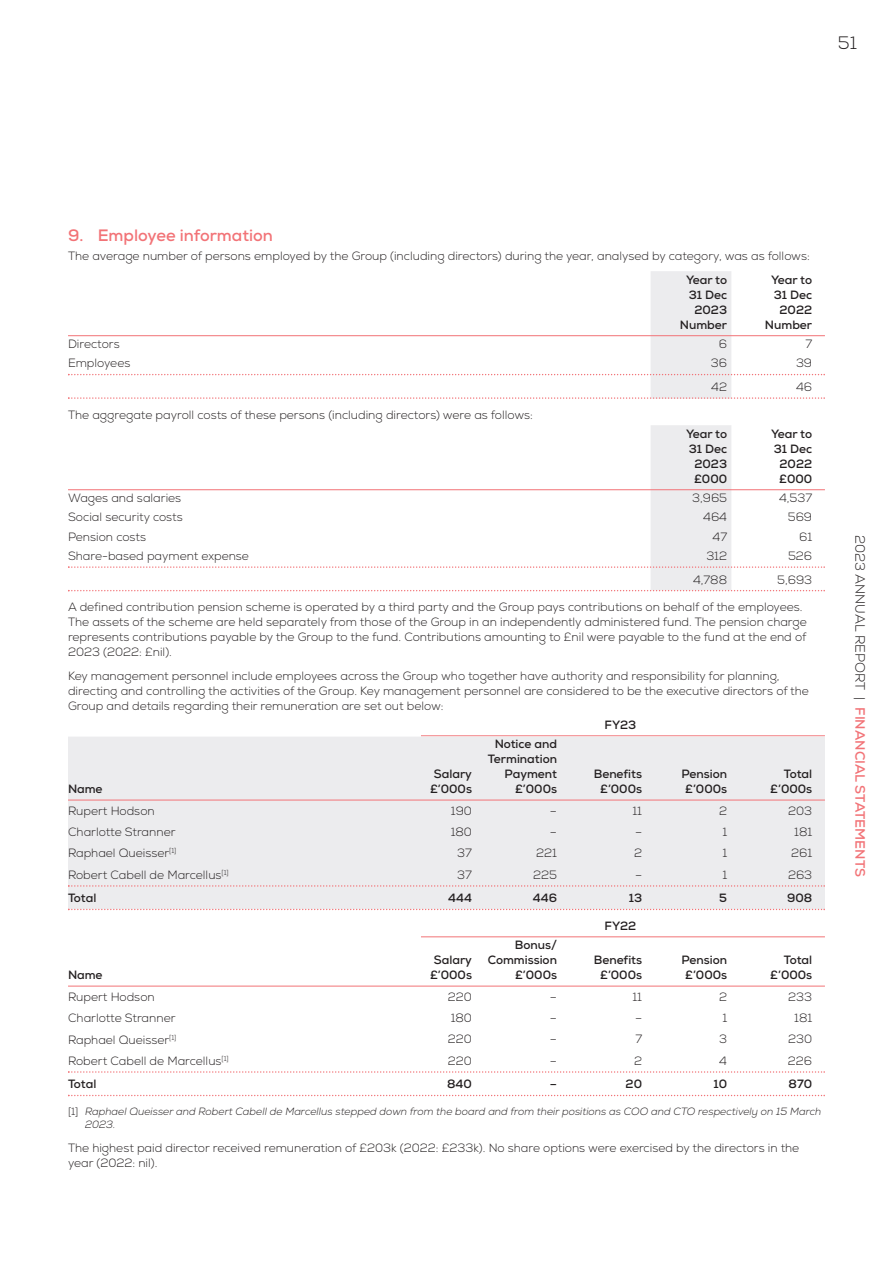
<style>
.page{position:relative;width:893px;height:1263px;background:#fff}
.page>*{position:absolute;margin:0;border:0;box-sizing:border-box;transform-origin:0 0}
.t1{font:300 18px "Nexa";color:#231f20}
.t2{font:700 16.5px "Nexa";color:#f27377}
.t3{font:700 13.5px "Nexa";color:#f27377}
.t4{font:300 12px/15px "Nexa";color:#231f20}
.t5{font:700 12px/15px "Nexa";color:#231f20;text-align:center}
.t6{font:italic 300 10.5px/13.5px "Nexa";color:#231f20}
.s1{font-weight:700}
.s2{font-style:normal}
.s3{font-weight:300;color:#231f20}
</style>
<div class="page">
<div style="left:651px;top:271px;width:80px;height:128px;background:#ececee"></div>
<hr style="left:68px;top:335px;width:757px;height:1px;background:#f27377">
<svg style="left:68px;top:374px;width:757px;height:1px"></svg>
<svg style="left:68px;top:397px;width:757px;height:2px"></svg>
<div style="left:651px;top:425px;width:80px;height:165px;background:#ececee"></div>
<hr style="left:68px;top:489px;width:757px;height:1px;background:#f27377">
<svg style="left:68px;top:566px;width:757px;height:2px"></svg>
<svg style="left:68px;top:590px;width:757px;height:1px"></svg>
<hr style="left:421px;top:735px;width:404px;height:1px;background:#f27377">
<div style="left:68px;top:737px;width:757px;height:172px;background:#ececee"></div>
<hr style="left:68px;top:800px;width:757px;height:1px;background:#f27377">
<svg style="left:68px;top:885px;width:757px;height:2px"></svg>
<svg style="left:68px;top:909px;width:757px;height:1px"></svg>
<hr style="left:421px;top:936px;width:404px;height:1px;background:#f27377">
<hr style="left:68px;top:986px;width:757px;height:1px;background:#f27377">
<svg style="left:68px;top:1071px;width:757px;height:2px"></svg>
<svg style="left:68px;top:1095px;width:757px;height:1px"></svg>
<p class="t1" style="left:838px;top:36px;width:21px">51</p>
<p class="t2" style="left:68px;top:230px;width:206px">9. Employee information</p>
<p class="t4" style="left:686px;top:246px;width:125px;line-height:23.5px;text-indent:-618px">The average number of persons employed by the Group (including directors) during the year, analysed by category, was as follows:<br><span class="s1">Year to</span></p>
<p class="t5" style="left:771px;top:274px;width:43px">Year to</p>
<p class="t5" style="left:689px;top:289px;width:40px">31 Dec</p>
<p class="t5" style="left:774px;top:289px;width:40px">31 Dec</p>
<p class="t5" style="left:694px;top:304px;width:34px">2023</p>
<p class="t5" style="left:779px;top:304px;width:34px">2022</p>
<p class="t5" style="left:680px;top:319px;width:49px">Number</p>
<p class="t5" style="left:765px;top:319px;width:49px">Number</p>
<p class="t4" style="left:68px;top:338px;width:53px">Directors</p>
<p class="t4" style="left:719px;top:338px;width:10px">6</p>
<p class="t4" style="left:805px;top:338px;width:8px">7</p>
<p class="t4" style="left:68px;top:357px;width:64px">Employees</p>
<p class="t4" style="left:711px;top:357px;width:18px">36</p>
<p class="t4" style="left:796px;top:357px;width:18px">39</p>
<p class="t4" style="left:711px;top:381px;width:17px">42</p>
<p class="t4" style="left:796px;top:381px;width:18px">46</p>
<p class="t4" style="left:68px;top:409px;width:466px">The aggregate payroll costs of these persons (including directors) were as follows:</p>
<p class="t5" style="left:686px;top:428px;width:43px">Year to</p>
<p class="t5" style="left:771px;top:428px;width:43px">Year to</p>
<p class="t5" style="left:689px;top:443px;width:40px">31 Dec</p>
<p class="t5" style="left:774px;top:443px;width:40px">31 Dec</p>
<p class="t5" style="left:694px;top:458px;width:34px">2023</p>
<p class="t5" style="left:779px;top:458px;width:34px">2022</p>
<p class="t5" style="left:694px;top:473px;width:35px">£000</p>
<p class="t5" style="left:779px;top:473px;width:35px">£000</p>
<p class="t4" style="left:68px;top:492px;width:115px">Wages and salaries</p>
<p class="t4" style="left:692px;top:492px;width:37px">3,965</p>
<p class="t4" style="left:779px;top:492px;width:35px">4,537</p>
<p class="t4" style="left:68px;top:512px;width:116px">Social security costs</p>
<p class="t4" style="left:703px;top:512px;width:25px">464</p>
<p class="t4" style="left:788px;top:512px;width:26px">569</p>
<p class="t4" style="left:68px;top:531px;width:80px">Pension costs</p>
<p class="t4" style="left:712px;top:531px;width:16px">47</p>
<p class="t4" style="left:799px;top:531px;width:15px">61</p>
<p class="t4" style="left:68px;top:550px;width:182px">Share-based payment expense</p>
<p class="t4" style="left:706px;top:550px;width:22px">312</p>
<p class="t4" style="left:788px;top:550px;width:26px">526</p>
<p class="t4" style="left:693px;top:574px;width:36px">4,788</p>
<p class="t4" style="left:777px;top:574px;width:37px">5,693</p>
<p class="t4" style="left:68px;top:601px;width:740px">A defined contribution pension scheme is operated by a third party and the Group pays contributions on behalf of the employees.<br>The assets of the scheme are held separately from those of the Group in an independently administered fund. The pension charge represents contributions payable by the Group to the fund. Contributions amounting to £nil were payable to the fund at the end of 2023 (2022: £nil).</p>
<p class="t4" style="left:68px;top:670px;width:742px">Key management personnel include employees across the Group who together have authority and responsibility for planning, directing and controlling the activities of the Group. Key management personnel are considered to be the executive directors of the<br>Group and details regarding their remuneration are set out below:</p>
<p class="t5" style="left:605px;top:719px;width:33px">FY23</p>
<p class="t5" style="left:488px;top:738px;width:71px">Notice and<br>Termination</p>
<p class="t5" style="left:434px;top:768px;width:40px">Salary</p>
<p class="t5" style="left:505px;top:768px;width:54px">Payment</p>
<p class="t5" style="left:594px;top:768px;width:50px">Benefits</p>
<p class="t5" style="left:681px;top:768px;width:47px">Pension</p>
<p class="t5" style="left:784px;top:768px;width:30px">Total</p>
<p class="t5" style="left:68px;top:783px;width:36px">Name</p>
<p class="t5" style="left:430px;top:783px;width:43px">£’000s</p>
<p class="t5" style="left:515px;top:783px;width:43px">£’000s</p>
<p class="t5" style="left:600px;top:783px;width:43px">£’000s</p>
<p class="t5" style="left:685px;top:783px;width:43px">£’000s</p>
<p class="t5" style="left:770px;top:783px;width:43px">£’000s</p>
<p class="t4" style="left:68px;top:805px;width:88px">Rupert Hodson</p>
<p class="t4" style="left:451px;top:805px;width:23px">190</p>
<p class="t4" style="left:550px;top:805px;width:9px">–</p>
<p class="t4" style="left:632px;top:805px;width:11px">11</p>
<p class="t4" style="left:719px;top:805px;width:10px">2</p>
<p class="t4" style="left:788px;top:805px;width:26px">203</p>
<p class="t4" style="left:68px;top:826px;width:109px">Charlotte Stranner</p>
<p class="t4" style="left:451px;top:826px;width:23px">180</p>
<p class="t4" style="left:550px;top:826px;width:9px">–</p>
<p class="t4" style="left:635px;top:826px;width:9px">–</p>
<p class="t4" style="left:722px;top:826px;width:6px">1</p>
<p class="t4" style="left:794px;top:826px;width:20px">181</p>
<p class="t4" style="left:68px;top:847px;width:110px">Raphael Queisser<sup>[1]</sup></p>
<p class="t4" style="left:457px;top:847px;width:16px">37</p>
<p class="t4" style="left:536px;top:847px;width:22px">221</p>
<p class="t4" style="left:634px;top:847px;width:10px">2</p>
<p class="t4" style="left:722px;top:847px;width:6px">1</p>
<p class="t4" style="left:791px;top:847px;width:23px">261</p>
<p class="t4" style="left:68px;top:869px;width:162px">Robert Cabell de Marcellus<sup>[1]</sup></p>
<p class="t4" style="left:457px;top:869px;width:16px">37</p>
<p class="t4" style="left:533px;top:869px;width:25px">225</p>
<p class="t4" style="left:635px;top:869px;width:9px">–</p>
<p class="t4" style="left:722px;top:869px;width:6px">1</p>
<p class="t4" style="left:788px;top:869px;width:26px">263</p>
<p class="t5" style="left:68px;top:892px;width:30px">Total</p>
<p class="t5" style="left:448px;top:892px;width:25px">444</p>
<p class="t5" style="left:533px;top:892px;width:26px">446</p>
<p class="t5" style="left:629px;top:892px;width:15px">13</p>
<p class="t5" style="left:719px;top:892px;width:9px">5</p>
<p class="t5" style="left:787px;top:892px;width:27px">908</p>
<p class="t5" style="left:605px;top:920px;width:33px">FY22</p>
<p class="t5" style="left:515px;top:939px;width:44px">Bonus/</p>
<p class="t5" style="left:434px;top:954px;width:40px">Salary</p>
<p class="t5" style="left:488px;top:954px;width:71px">Commission</p>
<p class="t5" style="left:594px;top:954px;width:50px">Benefits</p>
<p class="t5" style="left:681px;top:954px;width:47px">Pension</p>
<p class="t5" style="left:784px;top:954px;width:30px">Total</p>
<p class="t5" style="left:68px;top:969px;width:36px">Name</p>
<p class="t5" style="left:430px;top:969px;width:43px">£’000s</p>
<p class="t5" style="left:515px;top:969px;width:43px">£’000s</p>
<p class="t5" style="left:600px;top:969px;width:43px">£’000s</p>
<p class="t5" style="left:685px;top:969px;width:43px">£’000s</p>
<p class="t5" style="left:770px;top:969px;width:43px">£’000s</p>
<p class="t4" style="left:68px;top:991px;width:88px">Rupert Hodson</p>
<p class="t4" style="left:448px;top:991px;width:26px">220</p>
<p class="t4" style="left:550px;top:991px;width:9px">–</p>
<p class="t4" style="left:632px;top:991px;width:11px">11</p>
<p class="t4" style="left:719px;top:991px;width:10px">2</p>
<p class="t4" style="left:788px;top:991px;width:25px">233</p>
<p class="t4" style="left:68px;top:1012px;width:109px">Charlotte Stranner</p>
<p class="t4" style="left:451px;top:1012px;width:23px">180</p>
<p class="t4" style="left:550px;top:1012px;width:9px">–</p>
<p class="t4" style="left:635px;top:1012px;width:9px">–</p>
<p class="t4" style="left:722px;top:1012px;width:6px">1</p>
<p class="t4" style="left:794px;top:1012px;width:20px">181</p>
<p class="t4" style="left:68px;top:1033px;width:110px">Raphael Queisser<sup>[1]</sup></p>
<p class="t4" style="left:448px;top:1033px;width:26px">220</p>
<p class="t4" style="left:550px;top:1033px;width:9px">–</p>
<p class="t4" style="left:635px;top:1033px;width:8px">7</p>
<p class="t4" style="left:719px;top:1033px;width:9px">3</p>
<p class="t4" style="left:788px;top:1033px;width:26px">230</p>
<p class="t4" style="left:68px;top:1055px;width:162px">Robert Cabell de Marcellus<sup>[1]</sup></p>
<p class="t4" style="left:448px;top:1055px;width:26px">220</p>
<p class="t4" style="left:550px;top:1055px;width:9px">–</p>
<p class="t4" style="left:634px;top:1055px;width:10px">2</p>
<p class="t4" style="left:719px;top:1055px;width:9px">4</p>
<p class="t4" style="left:788px;top:1055px;width:26px">226</p>
<p class="t5" style="left:68px;top:1078px;width:30px">Total</p>
<p class="t5" style="left:447px;top:1078px;width:26px">840</p>
<p class="t5" style="left:550px;top:1078px;width:9px">–</p>
<p class="t5" style="left:626px;top:1078px;width:18px">20</p>
<p class="t5" style="left:713px;top:1078px;width:15px">10</p>
<p class="t5" style="left:789px;top:1078px;width:25px">870</p>
<p class="t6" style="left:85px;top:1105px;width:738px;text-indent:-17px"><span class="s2">[1]</span> Raphael Queisser and Robert Cabell de Marcellus stepped down from the board and from their positions as COO and CTO respectively on 15 March<br>2023.</p>
<p class="t4" style="left:68px;top:1142px;width:733px">The highest paid director received remuneration of £203k (2022: £233k). No share options were exercised by the directors in the year (2022: nil).</p>
<p class="t3" style="left:865px;top:535px;width:343px;rotate:90deg"><span class="s3">2023 ANNUAL REPORT |</span> FINANCIAL STATEMENTS</p>
</div>
